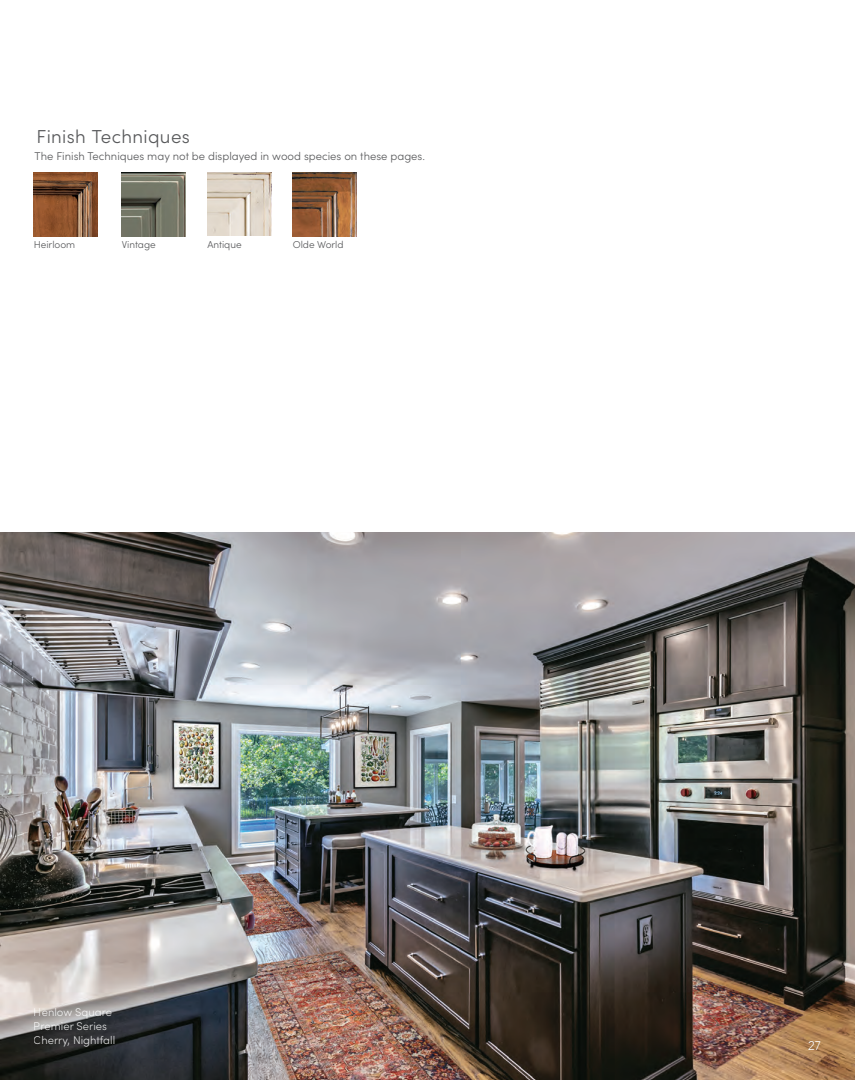
<style>
.page{position:relative;width:855px;height:1080px;background:#fff}
.page>*{position:absolute;margin:0;border:0;box-sizing:border-box;transform-origin:0 0}
.t1{font:300 18.75px "Sofia Pro";letter-spacing:.02em;color:#57585a}
.t2{font:300 12.5px "Avenir";color:#fff}
.t3{font:300 11.25px "Sofia Pro";color:#57585a}
.t4{font:300 11.25px/13.8px "Sofia Pro";color:#fff}
.t5{font:300 10px "Sofia Pro";color:#57585a}
</style>
<div class="page">
<img style="left:0;top:533px;width:855px;height:547px">
<img style="left:34px;top:173px;width:64px;height:64px">
<img style="left:122px;top:172px;width:64px;height:64px">
<img style="left:207px;top:172px;width:64px;height:64px">
<img style="left:293px;top:172px;width:64px;height:64px">
<h1 class="t1" style="left:36px;top:123px;width:155px">Finish Techniques</h1>
<p class="t3" style="left:35px;top:148px;width:392px">The Finish Techniques may not be displayed in wood species on these pages.</p>
<p class="t5" style="left:34px;top:237px;width:43px">Heirloom</p>
<p class="t5" style="left:122px;top:237px;width:36px">Vintage</p>
<p class="t5" style="left:207px;top:237px;width:36px">Antique</p>
<p class="t5" style="left:293px;top:237px;width:53px">Olde World</p>
<p class="t4" style="left:34px;top:1005px;width:83px">Henlow Square<br>Premier Series<br>Cherry, Nightfall</p>
<p class="t2" style="left:808px;top:1038px;width:14px">27</p>
</div>
